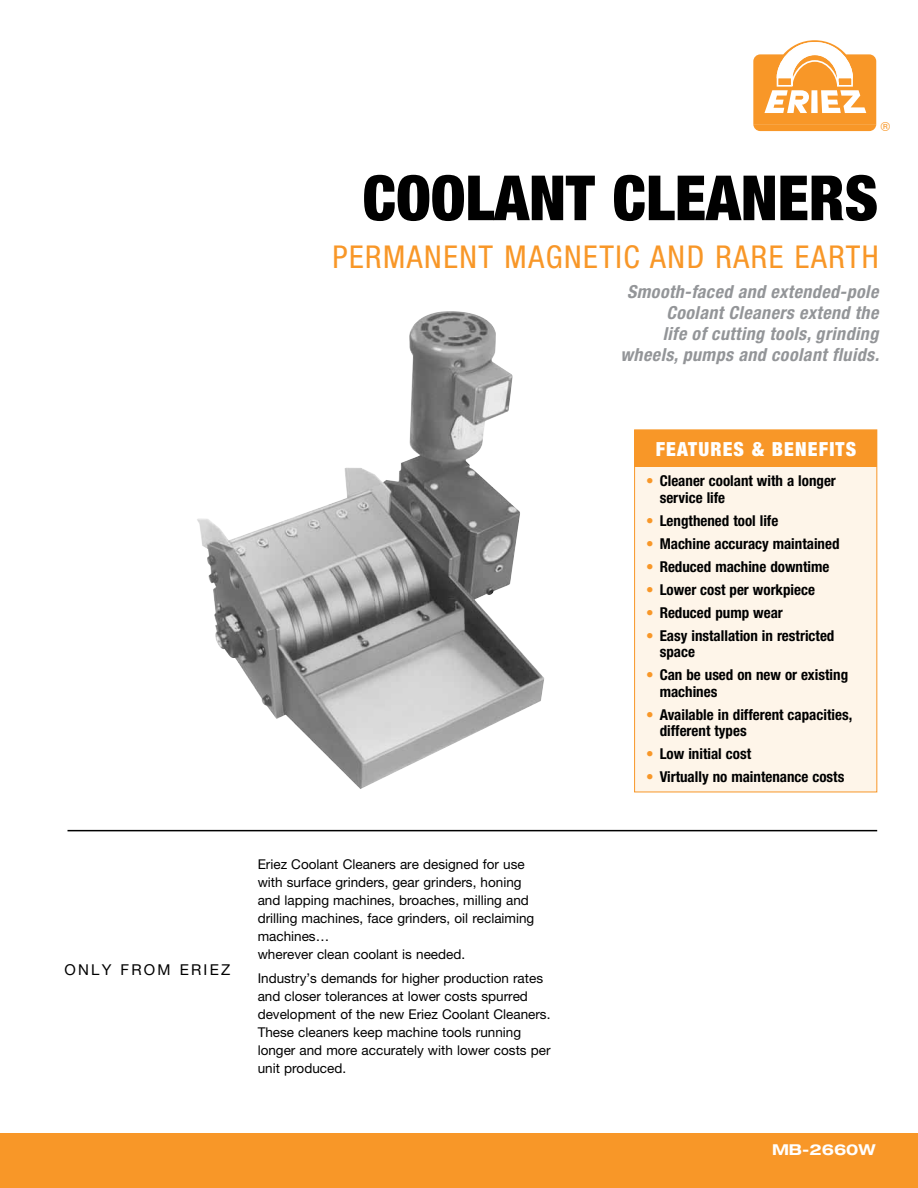
<style>
.page{position:relative;width:918px;height:1188px;background:#fff}
.page>*{position:absolute;margin:0;border:0;box-sizing:border-box;transform-origin:0 0}
.t1{font:900 condensed 62.4px "Helvetica Neue LT Pro";color:#000}
.t2{font:condensed 31.5px "Helvetica Neue LT Pro";letter-spacing:.05em;color:#f89728}
.t3{font:900 condensed 19.5px "Helvetica Neue LT Pro";letter-spacing:.06em;color:#fff}
.t4{font:italic 700 condensed 18px/21px "Helvetica Neue LT Pro";letter-spacing:.025em;color:#939598;text-align:right}
.t5{font:700 condensed 15px/16.5px "Helvetica Neue LT Pro";color:#000}
.t6{font:15px "Helvetica Neue LT Pro";letter-spacing:.15em;color:#000}
.t7{font:700 expanded 15px "Helvetica Neue LT Pro";color:#fff}
.t8{font:13.5px/18px "Helvetica Neue LT Pro";color:#000}
.t9{font:12.6px "Helvetica";color:#f89728}
.s1{color:#f89728}
</style>
<div class="page">
<img style="left:197px;top:311px;width:347px;height:478px">
<hr style="left:68px;top:830px;width:809px;height:1px;background:#000">
<div style="left:634px;top:430px;width:243px;height:362px;background:#fef5e9;border:1px solid #f89728"></div>
<div style="left:634px;top:430px;width:243px;height:37px;background:#f89728"></div>
<div style="left:0;top:1134px;width:918px;height:54px;background:#f89728"></div>
<svg style="left:753px;top:40px;width:123px;height:91px"></svg>
<p class="t9" style="left:881px;top:117px;width:11px">®</p>
<h1 class="t1" style="left:363px;top:160px;width:517px">COOLANT CLEANERS</h1>
<h2 class="t2" style="left:332px;top:239px;width:548px">PERMANENT MAGNETIC AND RARE EARTH</h2>
<h3 class="t4" style="left:621px;top:281px;width:260px">Smooth-faced and extended-pole<br>Coolant Cleaners extend the<br>life of cutting tools, grinding wheels, pumps and coolant fluids.</h3>
<p class="t6" style="left:64px;top:961px;width:167px">Only fro m Eriez</p>
<p class="t8" style="left:258px;top:855px;width:278px">Eriez Coolant Cleaners are designed for use with surface grinders, gear grinders, honing and lapping machines, broaches, milling and drilling machines, face grinders, oil reclaiming machines…<br>wherever clean coolant is needed.</p>
<p class="t8" style="left:258px;top:969px;width:294px">Industry’s demands for higher production rates and closer tolerances at lower costs spurred development of the new Eriez Coolant Cleaners.<br>These cleaners keep machine tools running longer and more accurately with lower costs per unit produced.</p>
<h3 class="t3" style="left:656px;top:437px;width:191px">FEATURES &amp; BENEFITS</h3>
<p class="t5" style="left:660px;top:472px;width:178px;text-indent:-14px"><span class="s1">•</span> Cleaner coolant with a longer service life</p>
<p class="t5" style="left:646px;top:512px;width:134px"><span class="s1">•</span> Lengthened tool life</p>
<p class="t5" style="left:646px;top:535px;width:195px"><span class="s1">•</span> Machine accuracy maintained</p>
<p class="t5" style="left:646px;top:558px;width:185px"><span class="s1">•</span> Reduced machine downtime</p>
<p class="t5" style="left:646px;top:581px;width:170px"><span class="s1">•</span> Lower cost per workpiece</p>
<p class="t5" style="left:646px;top:604px;width:138px"><span class="s1">•</span> Reduced pump wear</p>
<p class="t5" style="left:660px;top:627px;width:176px;text-indent:-14px"><span class="s1">•</span> Easy installation in restricted space</p>
<p class="t5" style="left:660px;top:666px;width:190px;text-indent:-14px"><span class="s1">•</span> Can be used on new or existing machines</p>
<p class="t5" style="left:660px;top:706px;width:194px;text-indent:-14px"><span class="s1">•</span> Available in different capacities, different types</p>
<p class="t5" style="left:646px;top:745px;width:106px"><span class="s1">•</span> Low initial cost</p>
<p class="t5" style="left:646px;top:768px;width:200px"><span class="s1">•</span> Virtually no maintenance costs</p>
<p class="t7" style="left:772px;top:1140px;width:105px">MB-2660W</p>
</div>
